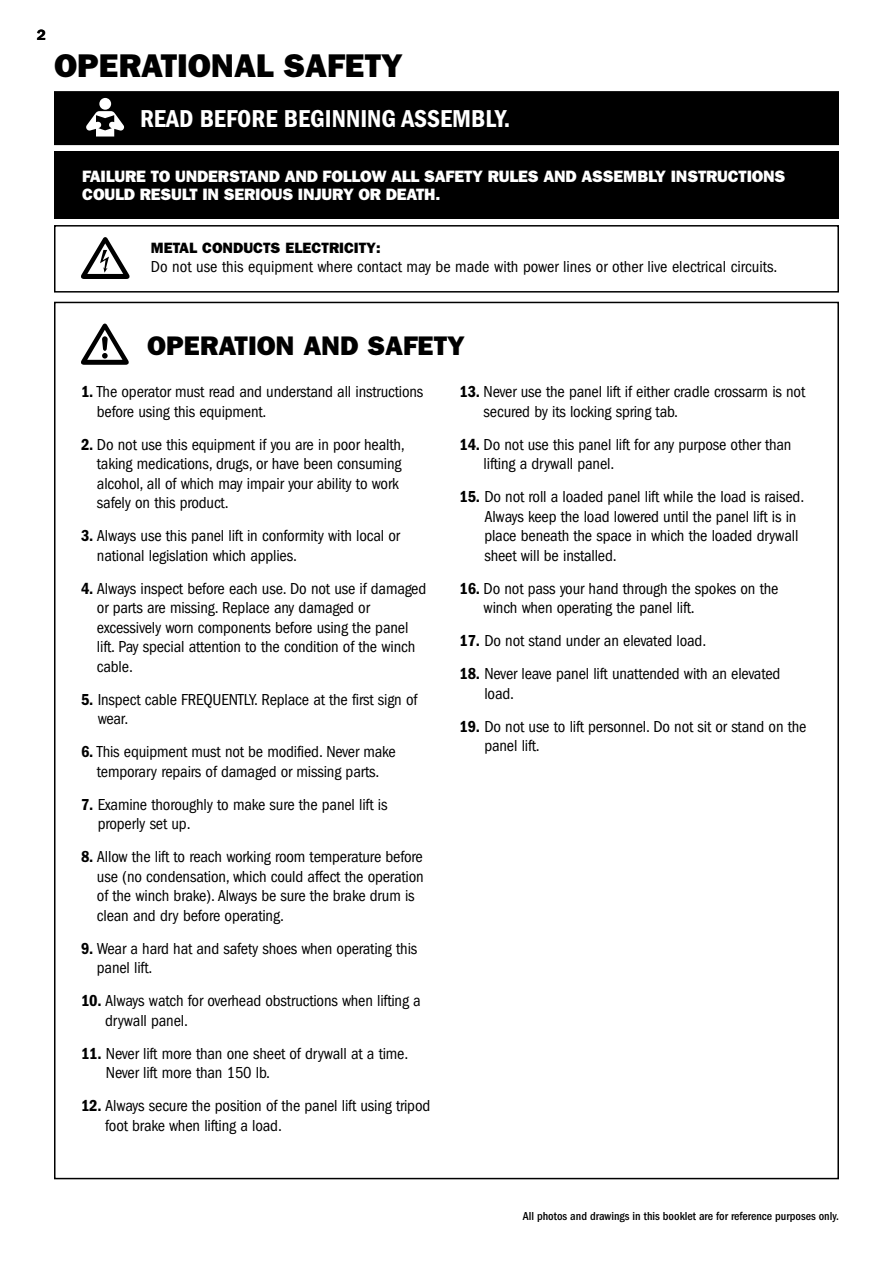
<style>
.page{position:relative;width:893px;height:1263px;background:#fff}
.page>*{position:absolute;margin:0;border:0;box-sizing:border-box;transform-origin:0 0}
.t1{font:33px "ITC Franklin Gothic Std Hvy";color:#000}
.t2{font:27px "ITC Franklin Gothic Std Hvy";color:#000}
.t3{font:25.35px "ITC Franklin Gothic Std Dm Cd";color:#fff}
.t4{font:condensed 16.5px/19.5px "ITC Franklin Gothic Std";letter-spacing:-.01em;color:#000}
.t5{font:16.5px/18.8px "ITC Franklin Gothic Std Hvy";letter-spacing:-.01em;color:#fff}
.t6{font:15px "ITC Franklin Gothic Std Hvy";color:#000}
.t7{font:600 15px "Franklin Gothic";color:#000}
.t8{font:500 condensed 12px "ITC Franklin Gothic Std";color:#000}
.s1{font-family:"ITC Franklin Gothic Std Dm Cd";font-stretch:normal}
</style>
<div class="page">
<div style="left:54px;top:225px;width:785px;height:68px;border:2px solid #000"></div>
<svg style="left:81px;top:237px;width:49px;height:42px"></svg>
<div style="left:54px;top:152px;width:785px;height:67px;background:#000"></div>
<div style="left:56px;top:93px;width:781px;height:51px;background:#000"></div>
<div style="left:54px;top:91px;width:785px;height:54px;border:3px solid #000"></div>
<div style="left:99px;top:98px;width:12px;height:12px;background:#fff;border-radius:50%"></div>
<svg style="left:86px;top:111px;width:38px;height:26px"></svg>
<svg style="left:81px;top:324px;width:48px;height:41px"></svg>
<p class="t7" style="left:37px;top:26px;width:10px">2</p>
<h1 class="t1" style="left:54px;top:46px;width:350px">OPERATIONAL SAFETY</h1>
<h3 class="t3" style="left:140px;top:104px;width:372px">READ BEFORE BEGINNING ASSEMBLY.</h3>
<p class="t5" style="left:82px;top:167px;width:705px">FAILURE TO UNDERSTAND AND FOLLOW ALL SAFETY RULES AND ASSEMBLY INSTRUCTIONS<br>COULD RESULT IN SERIOUS INJURY OR DEATH.</p>
<p class="t6" style="left:151px;top:239px;width:231px">METAL CONDUCTS ELECTRICITY:</p>
<p class="t4" style="left:151px;top:257px;width:628px">Do not use this equipment where contact may be made with power lines or other live electrical circuits.</p>
<h2 class="t2" style="left:147px;top:330px;width:319px">OPERATION AND SAFETY</h2>
<p class="t4" style="left:97px;top:382px;width:328px;text-indent:-16px"><span class="s1">1.</span> The operator must read and understand all instructions before using this equipment.</p>
<p class="t4" style="left:97px;top:435px;width:309px;text-indent:-16px"><span class="s1">2.</span> Do not use this equipment if you are in poor health, taking medications, drugs, or have been consuming alcohol, all of which may impair your ability to work safely on this product.</p>
<p class="t4" style="left:97px;top:526px;width:305px;text-indent:-16px"><span class="s1">3.</span> Always use this panel lift in conformity with local or national legislation which applies.</p>
<p class="t4" style="left:97px;top:579px;width:331px;text-indent:-16px"><span class="s1">4.</span> Always inspect before each use. Do not use if damaged or parts are missing. Replace any damaged or excessively worn components before using the panel lift. Pay special attention to the condition of the winch cable.</p>
<p class="t4" style="left:98px;top:690px;width:321px;text-indent:-17px"><span class="s1">5.</span> Inspect cable FREQUENTLY. Replace at the first sign of wear.</p>
<p class="t4" style="left:81px;top:742px;width:316px;text-align:center"><span class="s1">6.</span> This equipment must not be modified. Never make temporary repairs of damaged or missing parts.</p>
<p class="t4" style="left:98px;top:795px;width:291px;text-indent:-17px"><span class="s1">7.</span> Examine thoroughly to make sure the panel lift is properly set up.</p>
<p class="t4" style="left:97px;top:847px;width:328px;text-indent:-16px"><span class="s1">8.</span> Allow the lift to reach working room temperature before use (no condensation, which could affect the operation of the winch brake). Always be sure the brake drum is clean and dry before operating.</p>
<p class="t4" style="left:97px;top:939px;width:322px;text-indent:-16px"><span class="s1">9.</span> Wear a hard hat and safety shoes when operating this panel lift.</p>
<p class="t4" style="left:105px;top:991px;width:317px;text-indent:-24px"><span class="s1">10.</span> Always watch for overhead obstructions when lifting a drywall panel.</p>
<p class="t4" style="left:106px;top:1044px;width:304px;text-indent:-25px"><span class="s1">11.</span> Never lift more than one sheet of drywall at a time.<br>Never lift more than 150 lb.</p>
<p class="t4" style="left:105px;top:1096px;width:327px;text-indent:-24px"><span class="s1">12.</span> Always secure the position of the panel lift using tripod foot brake when lifting a load.</p>
<p class="t4" style="left:484px;top:382px;width:323px;text-indent:-24px"><span class="s1">13.</span> Never use the panel lift if either cradle crossarm is not secured by its locking spring tab.</p>
<p class="t4" style="left:484px;top:435px;width:309px;text-indent:-24px"><span class="s1">14.</span> Do not use this panel lift for any purpose other than lifting a drywall panel.</p>
<p class="t4" style="left:484px;top:487px;width:321px;text-indent:-25px"><span class="s1">15.</span> Do not roll a loaded panel lift while the load is raised.<br>Always keep the load lowered until the panel lift is in place beneath the space in which the loaded drywall sheet will be installed.</p>
<p class="t4" style="left:484px;top:579px;width:296px;text-indent:-24px"><span class="s1">16.</span> Do not pass your hand through the spokes on the winch when operating the panel lift.</p>
<p class="t4" style="left:459px;top:631px;width:248px"><span class="s1">17.</span> Do not stand under an elevated load.</p>
<p class="t4" style="left:484px;top:664px;width:298px;text-indent:-25px"><span class="s1">18.</span> Never leave panel lift unattended with an elevated load.</p>
<p class="t4" style="left:484px;top:717px;width:324px;text-indent:-25px"><span class="s1">19.</span> Do not use to lift personnel. Do not sit or stand on the panel lift.</p>
<p class="t8" style="left:523px;top:1209px;width:318px">All photos and drawings in this booklet are for reference purposes only.</p>
</div>
